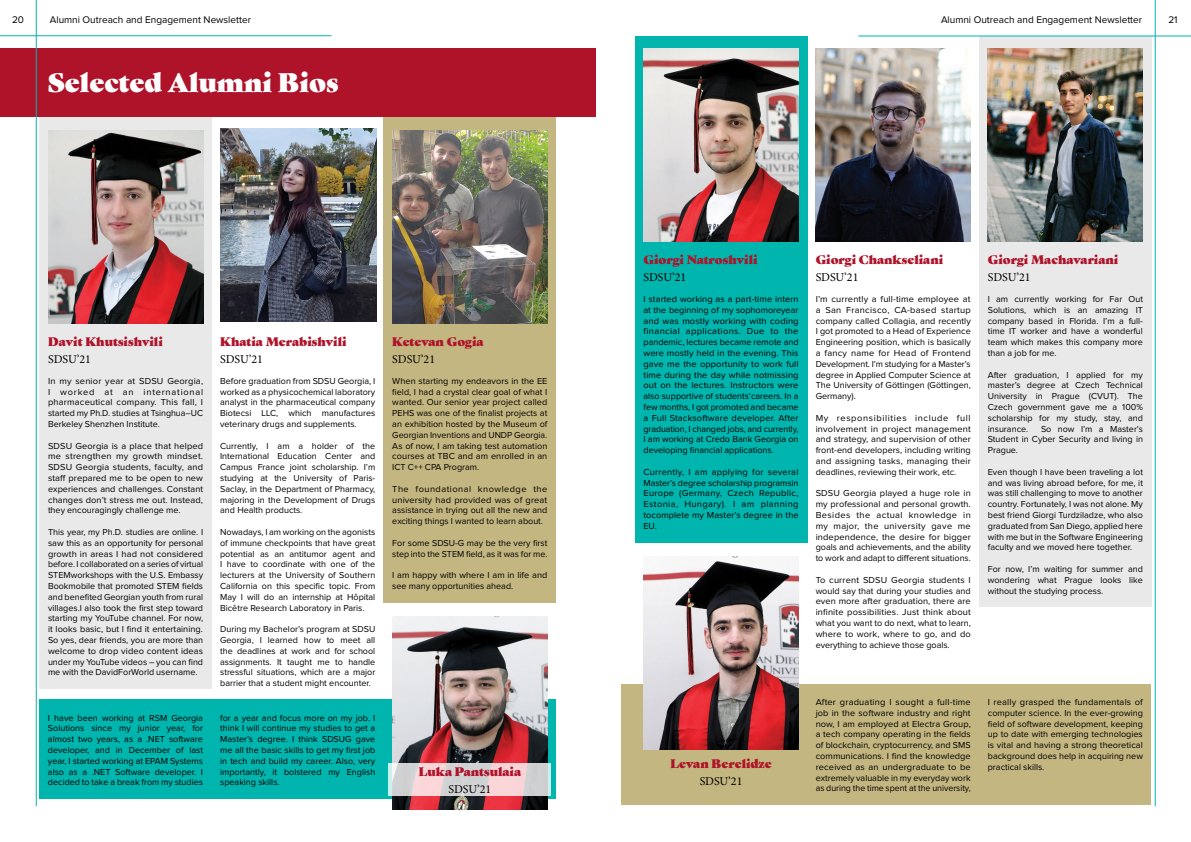
<style>
.page{position:relative;width:1191px;height:842px;background:#fff}
.page>*{position:absolute;margin:0;border:0;box-sizing:border-box;transform-origin:0 0}
.t1{font:26px "Gastromond";color:#fff}
.t2{font:12px "Gastromond";color:#ae132a}
.t3{font:12px "Minion Pro";letter-spacing:-.005em;color:#000}
.t4{font:10px "Proxima Nova";color:#000}
.t5{font:9px/10.8px "Proxima Nova";color:#000;text-align:justify}
</style>
<div class="page">
<div style="left:620px;top:684px;width:530px;height:121px;background:#c4b681"></div>
<div style="left:40px;top:106px;width:172px;height:583px;background:#e9e9ea"></div>
<div style="left:384px;top:116px;width:172px;height:487px;background:#c4b681"></div>
<div style="left:635px;top:36px;width:172px;height:506px;background:#00b5ad"></div>
<div style="left:979px;top:36px;width:172px;height:571px;background:#e9e9ea"></div>
<div style="left:0;top:48px;width:595px;height:68px;background:#ae132a"></div>
<img style="left:48px;top:130px;width:155px;height:193px">
<img style="left:815px;top:48px;width:155px;height:193px">
<img style="left:643px;top:48px;width:155px;height:193px">
<img style="left:392px;top:130px;width:155px;height:193px">
<img style="left:643px;top:556px;width:155px;height:193px">
<img style="left:221px;top:128px;width:155px;height:193px">
<div style="left:40px;top:700px;width:516px;height:99px;background:#00b5ad"></div>
<img style="left:987px;top:48px;width:156px;height:193px">
<img style="left:392px;top:616px;width:155px;height:194px">
<svg style="left:388px;top:763px;width:163px;height:33px;background:#e1d4d6"></svg>
<hr style="left:36px;top:0;width:1px;height:806px;background:#00b5ad">
<hr style="left:0;top:36px;width:331px;height:1px;background:#00b5ad">
<hr style="left:1155px;top:0;width:1px;height:806px;background:#00b5ad">
<hr style="left:858px;top:36px;width:333px;height:1px;background:#00b5ad">
<p class="t4" style="left:12px;top:15px;width:13px">20</p>
<p class="t4" style="left:50px;top:15px;width:203px">Alumni Outreach and Engagement Newsletter</p>
<p class="t4" style="left:941px;top:15px;width:203px">Alumni Outreach and Engagement Newsletter</p>
<p class="t4" style="left:1168px;top:15px;width:11px">21</p>
<h1 class="t1" style="left:48px;top:62px;width:292px">Selected Alumni Bios</h1>
<h2 class="t2" style="left:48px;top:333px;width:116px">Davit Khutsishvili</h2>
<h2 class="t3" style="left:48px;top:351px;width:44px">SDSU’21</h2>
<p class="t5" style="left:48px;top:376px;width:157px">In my senior year at SDSU Georgia, I worked at an international pharmaceutical company. This fall, I started my Ph.D. studies at Tsinghua–UC Berkeley Shenzhen Institute.</p>
<p class="t5" style="left:48px;top:441px;width:157px">SDSU Georgia is a place that helped me strengthen my growth mindset.<br>SDSU Georgia students, faculty, and staff prepared me to be open to new experiences and challenges. Constant changes don’t stress me out. Instead, they encouragingly challenge me.</p>
<p class="t5" style="left:48px;top:527px;width:157px">This year, my Ph.D. studies are online. I saw this as an opportunity for personal growth in areas I had not considered before. I collaborated on a series of virtual STEMworkshops with the U.S. Embassy Bookmobile that promoted STEM fields and benefited Georgian youth from rural villages.I also took the first step toward starting my YouTube channel. For now, it looks basic, but I find it entertaining.<br>So yes, dear friends, you are more than welcome to drop video content ideas under my YouTube videos – you can find me with the DavidForWorld username.</p>
<p class="t5" style="left:48px;top:713px;width:157px">I have been working at RSM Georgia Solutions since my junior year, for almost two years, as a .NET software developer, and in December of last year, I started working at EPAM Systems also as a .NET Software developer. I decided to take a break from my studies</p>
<h2 class="t2" style="left:220px;top:333px;width:128px">Khatia Merabishvili</h2>
<h2 class="t3" style="left:220px;top:351px;width:44px">SDSU’21</h2>
<p class="t5" style="left:220px;top:376px;width:157px">Before graduation from SDSU Georgia, I worked as a physicochemical laboratory analyst in the pharmaceutical company Biotecsi LLC, which manufactures veterinary drugs and supplements.</p>
<p class="t5" style="left:220px;top:441px;width:157px">Currently, I am a holder of the International Education Center and Campus France joint scholarship. I’m studying at the University of Paris-Saclay, in the Department of Pharmacy, majoring in the Development of Drugs and Health products.</p>
<p class="t5" style="left:220px;top:527px;width:157px">Nowadays, I am working on the agonists of immune checkpoints that have great potential as an antitumor agent and I have to coordinate with one of the lecturers at the University of Southern California on this specific topic. From May I will do an internship at Hôpital Bicêtre Research Laboratory in Paris.</p>
<p class="t5" style="left:220px;top:624px;width:157px">During my Bachelor’s program at SDSU Georgia, I learned how to meet all the deadlines at work and for school assignments. It taught me to handle stressful situations, which are a major barrier that a student might encounter.</p>
<p class="t5" style="left:220px;top:713px;width:157px">for a year and focus more on my job. I think I will continue my studies to get a Master’s degree. I think SDSUG gave me all the basic skills to get my first job in tech and build my career. Also, very importantly, it bolstered my English speaking skills.</p>
<h2 class="t2" style="left:392px;top:333px;width:93px">Ketevan Gogia</h2>
<h2 class="t3" style="left:392px;top:351px;width:44px">SDSU’21</h2>
<p class="t5" style="left:392px;top:376px;width:157px">When starting my endeavors in the EE field, I had a crystal clear goal of what I wanted. Our senior year project called PEHS was one of the finalist projects at an exhibition hosted by the Museum of Georgian Inventions and UNDP Georgia.<br>As of now, I am taking test automation courses at TBC and am enrolled in an ICT C++ CPA Program.</p>
<p class="t5" style="left:392px;top:484px;width:156px">The foundational knowledge the university had provided was of great assistance in trying out all the new and exciting things I wanted to learn about.</p>
<p class="t5" style="left:392px;top:538px;width:157px">For some SDSU-G may be the very first step into the STEM field, as it was for me.</p>
<p class="t5" style="left:392px;top:570px;width:157px">I am happy with where I am in life and see many opportunities ahead.</p>
<h2 class="t2" style="left:419px;top:762px;width:104px">Luka Pantsulaia</h2>
<h2 class="t3" style="left:448px;top:781px;width:44px">SDSU’21</h2>
<h2 class="t2" style="left:643px;top:250px;width:116px">Giorgi Natroshvili</h2>
<h2 class="t3" style="left:643px;top:269px;width:44px">SDSU’21</h2>
<p class="t5" style="left:643px;top:294px;width:157px">I started working as a part-time intern at the beginning of my sophomoreyear and was mostly working with coding financial applications. Due to the pandemic, lectures became remote and were mostly held in the evening. This gave me the opportunity to work full time during the day while notmissing out on the lectures. Instructors were also supportive of students’careers. In a few months, I got promoted and became a Full Stacksoftware developer. After graduation, I changed jobs, and currently, I am working at Credo Bank Georgia on developing financial applications.</p>
<p class="t5" style="left:643px;top:467px;width:157px">Currently, I am applying for several Master’s degree scholarship programsin Europe (Germany, Czech Republic, Estonia, Hungary). I am planning tocomplete my Master’s degree in the EU.</p>
<h2 class="t2" style="left:815px;top:250px;width:129px">Giorgi Chankseliani</h2>
<h2 class="t3" style="left:815px;top:269px;width:44px">SDSU’21</h2>
<p class="t5" style="left:815px;top:294px;width:157px">I’m currently a full-time employee at a San Francisco, CA-based startup company called Collagia, and recently I got promoted to a Head of Experience Engineering position, which is basically a fancy name for Head of Frontend Development. I’m studying for a Master’s degree in Applied Computer Science at The University of Göttingen (Göttingen, Germany).</p>
<p class="t5" style="left:815px;top:413px;width:157px">My responsibilities include full involvement in project management and strategy, and supervision of other front-end developers, including writing and assigning tasks, managing their deadlines, reviewing their work, etc.</p>
<p class="t5" style="left:815px;top:488px;width:157px">SDSU Georgia played a huge role in my professional and personal growth.<br>Besides the actual knowledge in my major, the university gave me independence, the desire for bigger goals and achievements, and the ability to work and adapt to different situations.</p>
<p class="t5" style="left:815px;top:575px;width:157px">To current SDSU Georgia students I would say that during your studies and even more after graduation, there are infinite possibilities. Just think about what you want to do next, what to learn, where to work, where to go, and do everything to achieve those goals.</p>
<h2 class="t2" style="left:987px;top:250px;width:132px">Giorgi Machavariani</h2>
<h2 class="t3" style="left:987px;top:269px;width:44px">SDSU’21</h2>
<p class="t5" style="left:987px;top:294px;width:157px">I am currently working for Far Out Solutions, which is an amazing IT company based in Florida. I’m a full&shy;time IT worker and have a wonderful team which makes this company more than a job for me.</p>
<p class="t5" style="left:987px;top:370px;width:157px">After graduation, I applied for my master’s degree at Czech Technical University in Prague (CVUT). The Czech government gave me a 100% scholarship for my study, stay, and insurance.</p>
<p class="t5" style="left:987px;top:424px;width:157px;text-indent:53px">So now I’m a Master’s Student in Cyber Security and living in Prague.</p>
<p class="t5" style="left:987px;top:467px;width:157px">Even though I have been traveling a lot and was living abroad before, for me, it was still challenging to move to another country. Fortunately, I was not alone. My best friend Giorgi Turdziladze, who also graduated from San Diego, applied here with me but in the Software Engineering faculty and we moved here together.</p>
<p class="t5" style="left:987px;top:564px;width:157px">For now, I’m waiting for summer and wondering what Prague looks like without the studying process.</p>
<h2 class="t2" style="left:670px;top:755px;width:103px">Levan Berelidze</h2>
<h2 class="t3" style="left:699px;top:773px;width:44px">SDSU’21</h2>
<p class="t5" style="left:815px;top:697px;width:157px">After graduating I sought a full-time job in the software industry and right now, I am employed at Electra Group, a tech company operating in the fields of blockchain, cryptocurrency, and SMS communications. I find the knowledge received as an undergraduate to be extremely valuable in my everyday work as during the time spent at the university,</p>
<p class="t5" style="left:987px;top:697px;width:157px">I really grasped the fundamentals of computer science. In the ever-growing field of software development, keeping up to date with emerging technologies is vital and having a strong theoretical background does help in acquiring new practical skills.</p>
</div>
